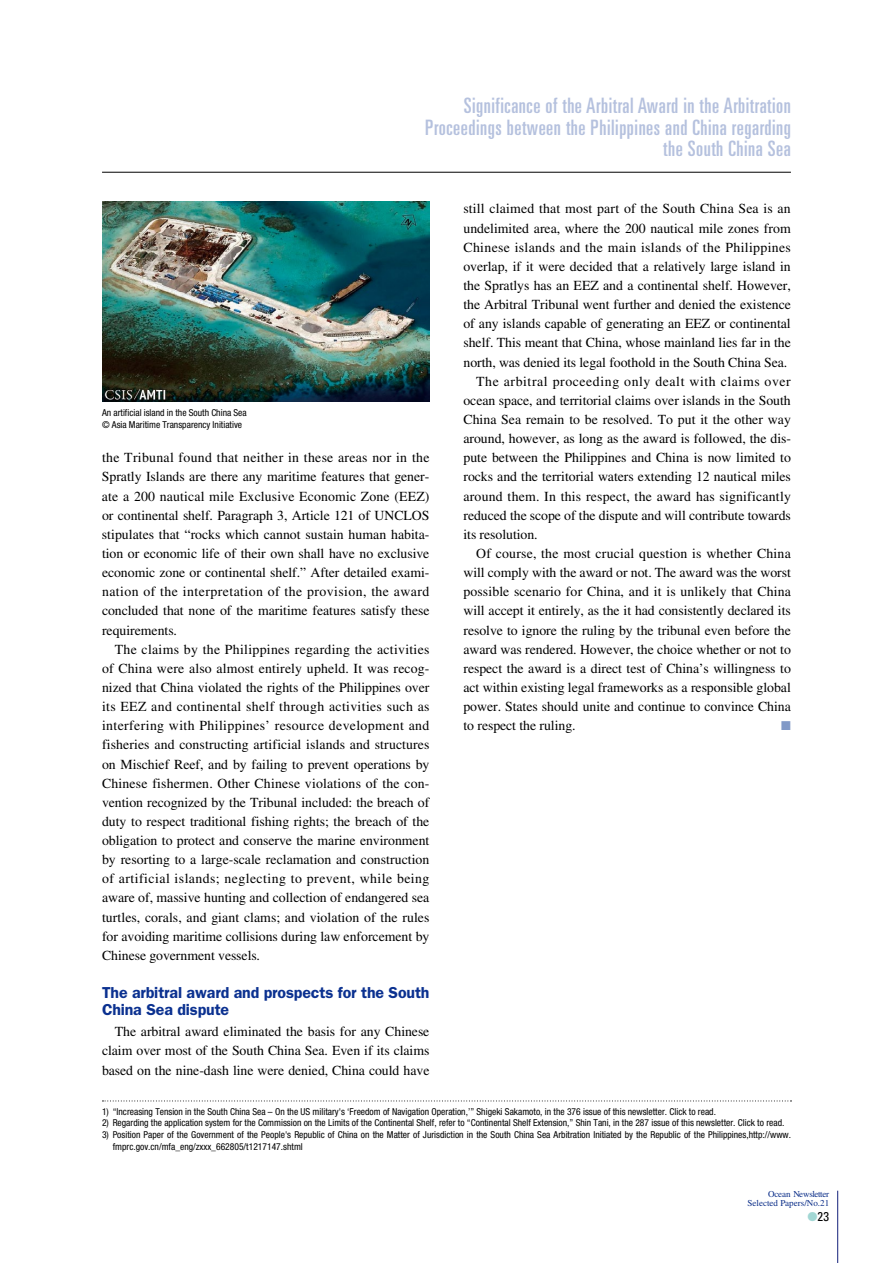
<style>
.page{position:relative;width:893px;height:1263px;background:#fff}
.page>*{position:absolute;margin:0;border:0;box-sizing:border-box;transform-origin:0 0}
.t1{font:ultra-condensed 21.3px/21.3px "Univers LT Std";letter-spacing:.025em;color:#b5c1de;text-align:right}
.t2{font:600 15.9px/17px "ITC Franklin Gothic Std";letter-spacing:-.01em;color:#0b3190}
.t3{font:13.8px/19.2px "Times LT Std";letter-spacing:-.005em;color:#000;text-align:justify}
.t4{font:13.8px "Times LT Std";letter-spacing:.015em;color:#000}
.t5{font:13.8px "Times LT Std";letter-spacing:.025em;color:#000}
.t6{font:13.8px "Times LT Std";letter-spacing:.04em;color:#000}
.t7{font:condensed 12.75px "Univers LT Std";color:#000}
.t8{font:12.75px "Zapf Dingbats Std";color:#8199c7}
.t9{font:condensed 9.6px/11.7px "Helvetica Neue LT Std";color:#000}
.t10{font:9px/9.6px "Times LT Std";letter-spacing:-.01em;color:#0a2d88;text-align:right}
.s1{color:#a2d7d4}
</style>
<div class="page">
<hr style="left:102px;top:172px;width:689px;height:1px;background:#000">
<hr style="left:837px;top:1191px;width:1px;height:72px;background:#13207b">
<img style="left:102px;top:202px;width:327px;height:200px">
<svg style="left:102px;top:1100px;width:689px;height:1px"></svg>
<h1 class="t1" style="left:425px;top:95px;width:367px">Significance of the Arbitral Award in the Arbitration<br>Proceedings between the Philippines and China regarding the South China Sea</h1>
<p class="t9" style="left:102px;top:407px;width:146px">An artificial island in the South China Sea © Asia Maritime Transparency Initiative</p>
<p class="t3" style="left:102px;top:448px;width:329px">the Tribunal found that neither in these areas nor in the Spratly Islands are there any maritime features that gener&shy;ate a 200 nautical mile Exclusive Economic Zone (EEZ) or continental shelf. Paragraph 3, Article 121 of UNCLOS stipulates that “rocks which cannot sustain human habita&shy;tion or economic life of their own shall have no exclusive economic zone or continental shelf.” After detailed exami&shy;nation of the interpretation of the provision, the award concluded that none of the maritime features satisfy these requirements.</p>
<p class="t3" style="left:102px;top:639px;width:329px;text-indent:13px">The claims by the Philippines regarding the activities of China were also almost entirely upheld. It was recog&shy;nized that China violated the rights of the Philippines over its EEZ and continental shelf through activities such as interfering with Philippines’ resource development and fisheries and constructing artificial islands and structures on Mischief Reef, and by failing to prevent operations by Chinese fishermen. Other Chinese violations of the con&shy;vention recognized by the Tribunal included: the breach of duty to respect traditional fishing rights; the breach of the obligation to protect and conserve the marine environment by resorting to a large-scale reclamation and construction of artificial islands; neglecting to prevent, while being aware of, massive hunting and collection of endangered sea turtles, corals, and giant clams; and violation of the rules for avoiding maritime collisions during law enforcement by Chinese government vessels.</p>
<p class="t2" style="left:102px;top:984px;width:329px">The arbitral award and prospects for the South<br>China Sea dispute</p>
<p class="t3" style="left:102px;top:1022px;width:329px;text-indent:13px">The arbitral award eliminated the basis for any Chinese claim over most of the South China Sea. Even if its claims based on the nine-dash line were denied, China could have</p>
<p class="t3" style="left:463px;top:199px;width:329px">still claimed that most part of the South China Sea is an</p>
<p class="t3" style="left:463px;top:218px;width:329px">undelimited area, where the 200 nautical mile zones from</p>
<p class="t5" style="left:463px;top:239px;width:329px">Chinese islands and the main islands of the Philippines</p>
<p class="t3" style="left:463px;top:257px;width:329px">overlap, if it were decided that a relatively large island in</p>
<p class="t3" style="left:463px;top:276px;width:329px">the Spratlys has an EEZ and a continental shelf. However,</p>
<p class="t3" style="left:463px;top:295px;width:329px">the Arbitral Tribunal went further and denied the existence</p>
<p class="t3" style="left:463px;top:314px;width:329px">of any islands capable of generating an EEZ or continental</p>
<p class="t3" style="left:463px;top:333px;width:329px">shelf. This meant that China, whose mainland lies far in the</p>
<p class="t3" style="left:463px;top:352px;width:325px">north, was denied its legal foothold in the South China Sea.</p>
<p class="t6" style="left:476px;top:373px;width:316px">The arbitral proceeding only dealt with claims over</p>
<p class="t3" style="left:463px;top:391px;width:329px">ocean space, and territorial claims over islands in the South</p>
<p class="t3" style="left:463px;top:410px;width:329px">China Sea remain to be resolved. To put it the other way</p>
<p class="t3" style="left:463px;top:429px;width:329px">around, however, as long as the award is followed, the dis-</p>
<p class="t3" style="left:463px;top:448px;width:329px">pute between the Philippines and China is now limited to</p>
<p class="t3" style="left:463px;top:467px;width:329px">rocks and the territorial waters extending 12 nautical miles</p>
<p class="t4" style="left:463px;top:488px;width:329px">around them. In this respect, the award has significantly</p>
<p class="t3" style="left:463px;top:505px;width:329px">reduced the scope of the dispute and will contribute towards</p>
<p class="t3" style="left:463px;top:525px;width:76px">its resolution.</p>
<p class="t4" style="left:476px;top:546px;width:316px">Of course, the most crucial question is whether China</p>
<p class="t3" style="left:463px;top:563px;width:329px">will comply with the award or not. The award was the worst</p>
<p class="t3" style="left:463px;top:582px;width:329px">possible scenario for China, and it is unlikely that China</p>
<p class="t3" style="left:463px;top:601px;width:329px">will accept it entirely, as the it had consistently declared its</p>
<p class="t3" style="left:463px;top:620px;width:329px">resolve to ignore the ruling by the tribunal even before the</p>
<p class="t3" style="left:463px;top:639px;width:329px">award was rendered. However, the choice whether or not to</p>
<p class="t3" style="left:463px;top:658px;width:329px">respect the award is a direct test of China’s willingness to</p>
<p class="t3" style="left:463px;top:678px;width:329px">act within existing legal frameworks as a responsible global</p>
<p class="t3" style="left:463px;top:697px;width:329px">power. States should unite and continue to convince China</p>
<p class="t3" style="left:463px;top:716px;width:114px">to respect the ruling.</p>
<p class="t8" style="left:781px;top:720px;width:11px">■</p>
<p class="t9" style="left:102px;top:1105px;width:615px">1) “Increasing Tension in the South China Sea – On the US military's ‘Freedom of Navigation Operation,’” Shigeki Sakamoto, in the 376 issue of this newsletter. Click to read.</p>
<p class="t9" style="left:102px;top:1117px;width:684px">2) Regarding the application system for the Commission on the Limits of the Continental Shelf, refer to “Continental Shelf Extension,” Shin Tani, in the 287 issue of this newsletter. Click to read.</p>
<p class="t9" style="left:113px;top:1129px;width:680px;text-indent:-11px">3) Position Paper of the Government of the People's Republic of China on the Matter of Jurisdiction in the South China Sea Arbitration Initiated by the Republic of the Philippines,http://www. fmprc.gov.cn/mfa_eng/zxxx_662805/t1217147.shtml</p>
<p class="t10" style="left:747px;top:1189px;width:83px">Ocean Newsletter<br>Selected Papers/No.21</p>
<p class="t7" style="left:807px;top:1208px;width:23px"><span class="s1">●</span>23</p>
</div>
